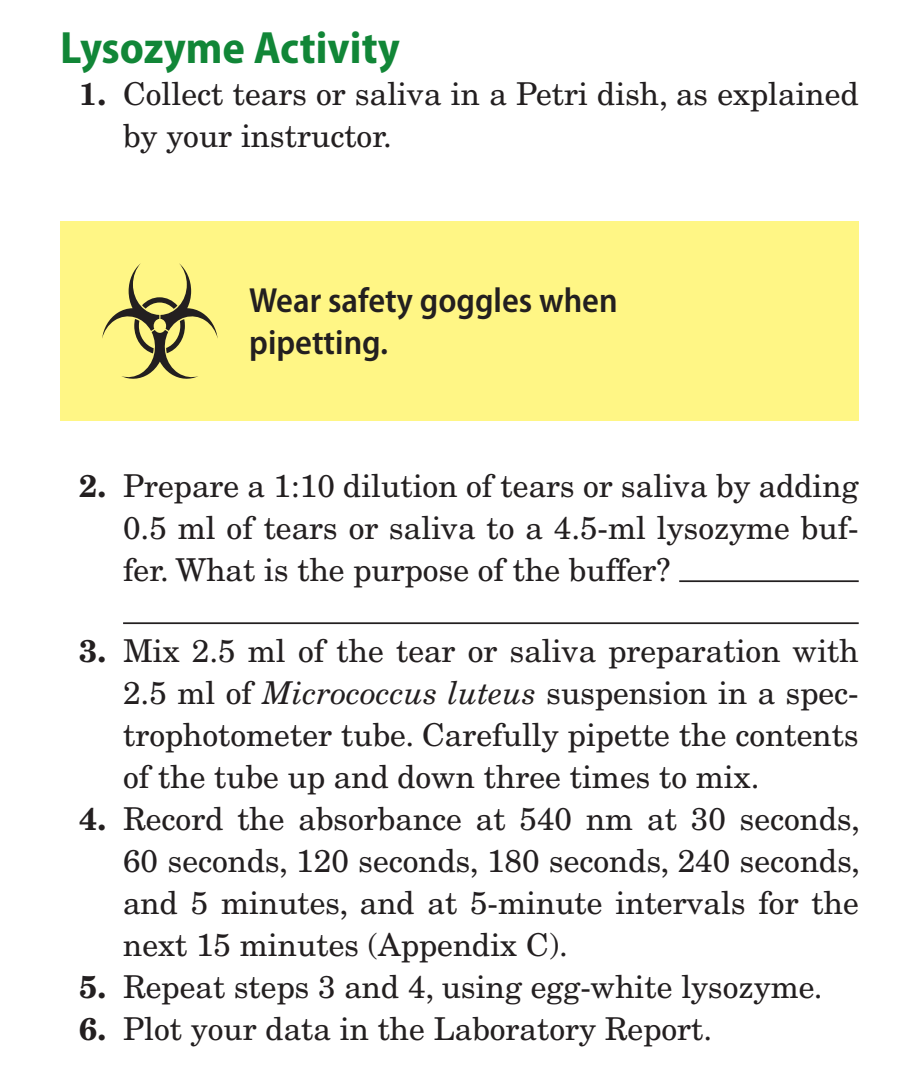
<style>
.page{position:relative;width:910px;height:1088px;background:#fff}
.page>*{position:absolute;margin:0;border:0;box-sizing:border-box;transform-origin:0 0}
.t1{font:700 semi-condensed 45.5px "Myriad Pro";color:#118637}
.t2{font:600 semi-condensed 35px/42px "Myriad Pro";color:#231f20}
.t3{font:31.5px/42px "New Century Schlbk LT Pro";color:#231f20;text-align:justify}
.s1{font-weight:700}
.s2{font-style:italic}
</style>
<div class="page">
<hr style="left:909px;top:1015px;width:1px;height:63px;background:#950058">
<div style="left:60px;top:221px;width:798px;height:200px;background:#fff685"></div>
<svg style="left:102px;top:263px;width:116px;height:116px"></svg>
<hr style="left:679px;top:580px;width:179px;height:2px;background:#231f20">
<hr style="left:123px;top:622px;width:735px;height:2px;background:#231f20">
<h1 class="t1" style="left:60px;top:22px;width:341px">Lysozyme Activity</h1>
<p class="t3" style="left:123px;top:73px;width:737px;text-indent:-44px"><span class="s1">1.</span> Collect tears or saliva in a Petri dish, as explained by your instructor.</p>
<p class="t2" style="left:249px;top:280px;width:370px">Wear safety goggles when pipetting.</p>
<p class="t3" style="left:123px;top:465px;width:736px;text-indent:-44px"><span class="s1">2.</span> Prepare a 1:10 dilution of tears or saliva by adding 0.5 ml of tears or saliva to a 4.5-ml lysozyme buf&shy;fer. What is the purpose of the buffer?</p>
<p class="t3" style="left:123px;top:630px;width:737px;text-indent:-44px"><span class="s1">3.</span> Mix 2.5 ml of the tear or saliva preparation with 2.5 ml of <span class="s2">Micrococcus luteus</span> suspension in a spec&shy;trophotometer tube. Carefully pipette the contents of the tube up and down three times to mix.</p>
<p class="t3" style="left:123px;top:798px;width:738px;text-indent:-44px"><span class="s1">4.</span> Record the absorbance at 540 nm at 30 seconds, 60 seconds, 120 seconds, 180 seconds, 240 seconds, and 5 minutes, and at 5-minute intervals for the next 15 minutes (Appendix C).</p>
<p class="t3" style="left:79px;top:966px;width:744px"><span class="s1">5.</span> Repeat steps 3 and 4, using egg-white lysozyme.</p>
<p class="t3" style="left:79px;top:1008px;width:634px"><span class="s1">6.</span> Plot your data in the Laboratory Report.</p>
</div>
